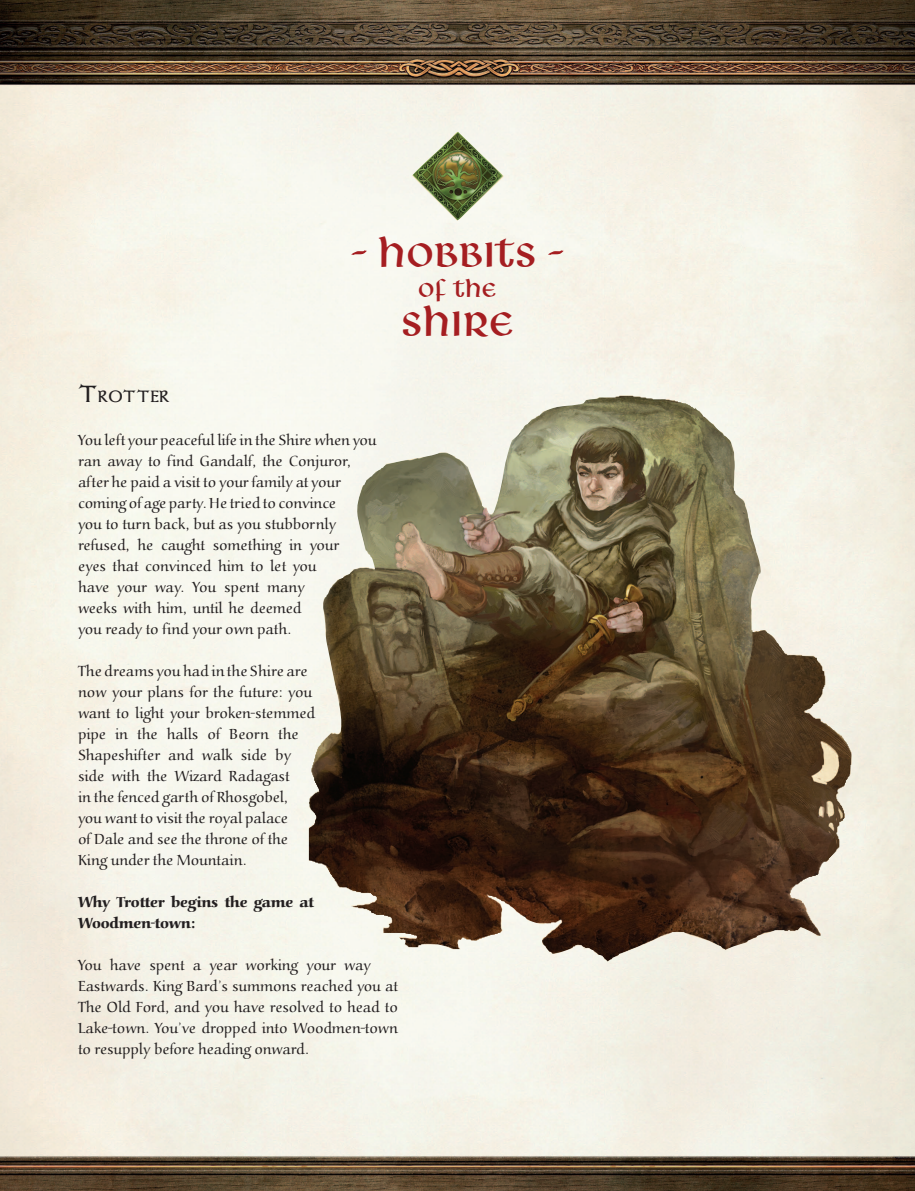
<style>
.page{position:relative;width:915px;height:1191px;background:#fff}
.page>*{position:absolute;margin:0;border:0;box-sizing:border-box;transform-origin:0 0}
.t1{font:48px "Libra BT";color:#a51e21}
.t2{font:28.5px "Libra BT";color:#a51e21}
.t3{font:18.9px "aaaor";letter-spacing:.015em;color:#231f20}
.t4{font:300 15px/21px "Alois";letter-spacing:-.01em;color:#231f20}
.t5{font:800 15px/21px "Alois";letter-spacing:-.01em;color:#231f20}
.s1{font-family:"Ardagh";font-size:39px}
.s2{font-size:27px}
</style>
<div class="page">
<img style="left:0;top:0;width:914px;height:1191px">
<img style="left:412px;top:132px;width:92px;height:89px">
<img style="left:309px;top:395px;width:310px;height:501px">
<h1 class="t1" style="left:351px;top:228px;width:54px"><span class="s1">-</span>hobb</h1>
<h1 class="t1" style="left:483px;top:228px;width:82px">its <span class="s1">-</span></h1>
<h2 class="t2" style="left:418px;top:274px;width:80px">of the</h2>
<h1 class="t1" style="left:401px;top:297px;width:114px">shire</h1>
<p class="t3" style="left:78px;top:386px;width:93px"><span class="s2">T</span>rotter</p>
<p class="t4" style="left:78px;top:430px;width:300px">You left your peaceful life in the Shire when you ran away to find Gandalf, the Conjuror, after he paid a visit to your family at your coming of age party. He tried to convince<br>you to turn back, but as you stubbornly refused, he caught something in your<br>eyes that convinced him to let you<br>have your way. You spent many<br>weeks with him, until he deemed<br>you ready to find your own path.</p>
<p class="t4" style="left:78px;top:661px;width:238px">The dreams you had in the Shire are now your plans for the future: you want to light your broken-stemmed pipe in the halls of Beorn the<br>Shapeshifter and walk side by side with the Wizard Radagast<br>in the fenced garth of Rhosgobel, you want to visit the royal palace<br>of Dale and see the throne of the<br>King under the Mountain.</p>
<p class="t5" style="left:78px;top:892px;width:237px">Why Trotter begins the game at<br>Woodmen-town:</p>
<p class="t4" style="left:78px;top:955px;width:321px">You have spent a year working your way Eastwards. King Bard’s summons reached you at The Old Ford, and you have resolved to head to Lake-town. You’ve dropped into Woodmen-town to resupply before heading onward.</p>
</div>
